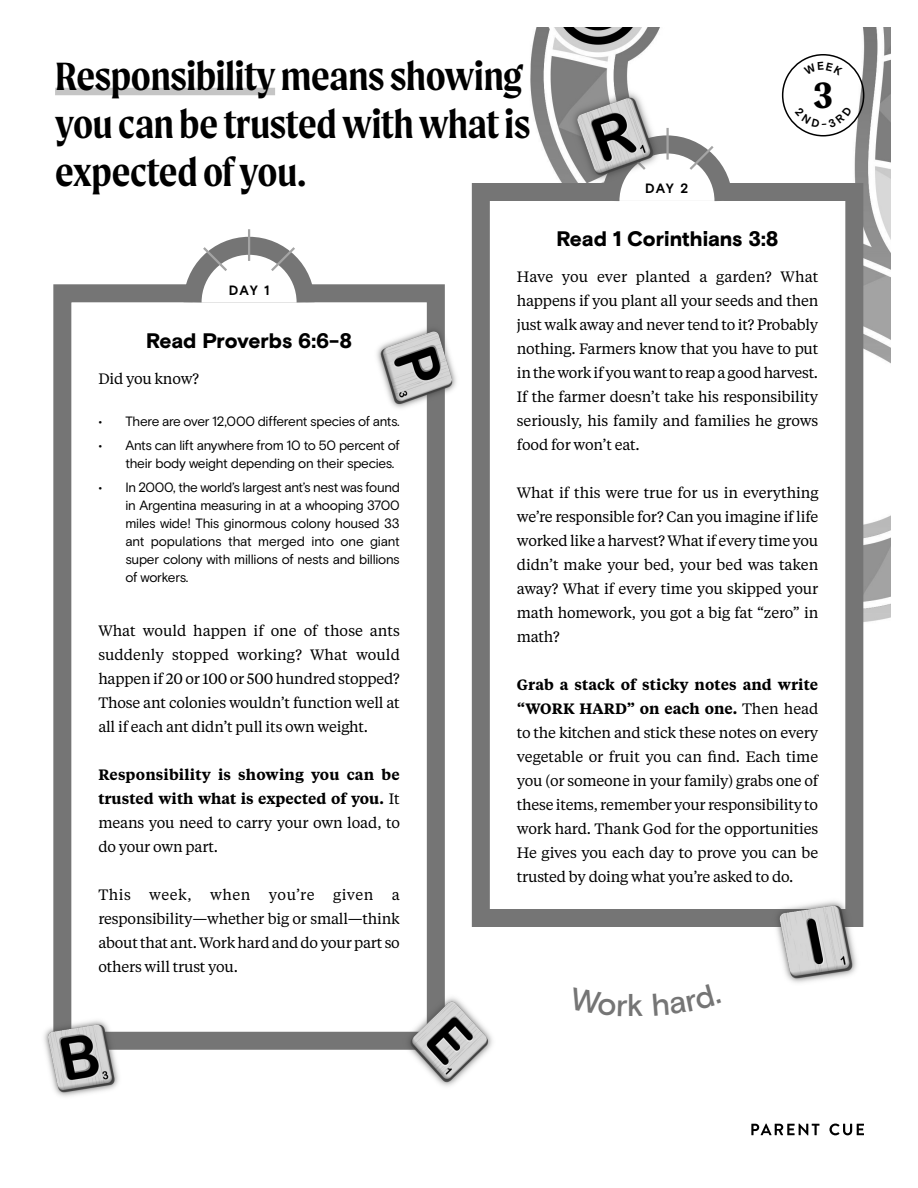
<style>
.page{position:relative;width:918px;height:1188px;background:#fff}
.page>*{position:absolute;margin:0;border:0;box-sizing:border-box;transform-origin:0 0}
.t1{font:600 42px/48px "Moret";letter-spacing:-.005em;color:#000}
.Week_Number{font:700 39px "Moret";color:#000}
.t2{font:500 31.5px "Basis Grotesque";color:#757575}
.Daily_Scripture{font:900 21px "Basis Grotesque";letter-spacing:-.015em;color:#000}
.Body_Copy{font:15px/24px "Tiempos Text";letter-spacing:-.015em;color:#000;text-align:justify}
.Body_Copy-2{font:600 15px/24px "Tiempos Text";letter-spacing:.005em;color:#000;text-align:justify}
.t3{font:13.5px/18px "Basis Grotesque";letter-spacing:-.015em;color:#000}
.Day_Marker_-_2nd-3rd{font:700 13.5px "Basis Grotesque";letter-spacing:.07em;color:#000}
.s1{font-weight:400}
.s2{font-weight:600}
</style>
<div class="page">
<img style="left:530px;top:27px;width:361px;height:612px">
<div style="left:53px;top:284px;width:392px;height:766px;border:18px solid #757575"></div>
<div style="left:481px;top:192px;width:373px;height:726px;background:#fff"></div>
<div style="left:472px;top:183px;width:391px;height:744px;border:18px solid #757575"></div>
<svg style="left:175px;top:229px;width:149px;height:74px"></svg>
<svg style="left:751px;top:1124px;width:68px;height:11px"></svg>
<svg style="left:829px;top:1124px;width:35px;height:11px"></svg>
<svg style="left:592px;top:126px;width:149px;height:76px"></svg>
<div style="left:620px;top:201px;width:94px;height:9px;background:#fff"></div>
<div style="left:782px;top:54px;width:82px;height:82px;border:2px solid #000;border-radius:50%"></div>
<div style="left:55px;top:88px;width:220px;height:7px;background:#c5c5c5"></div>
<img style="left:44px;top:1011px;width:91px;height:86px">
<img style="left:766px;top:894px;width:98px;height:89px">
<img style="left:377px;top:320px;width:79px;height:98px">
<img style="left:403px;top:991px;width:90px;height:95px">
<img style="left:565px;top:89px;width:104px;height:98px">
<svg style="left:804px;top:62px;width:39px;height:13px"></svg>
<svg style="left:795px;top:107px;width:57px;height:21px"></svg>
<h1 class="t1" style="left:55px;top:52px;width:477px">Responsibility means showing you can be trusted with what is expected of you.</h1>
<p class="Day_Marker_-_2nd-3rd" style="left:645px;top:181px;width:45px">DAY 2</p>
<p class="Week_Number" style="left:814px;top:72px;width:21px">3</p>
<p class="Day_Marker_-_2nd-3rd" style="left:229px;top:282px;width:42px">DAY 1</p>
<p class="Daily_Scripture" style="left:146px;top:328px;width:207px">Read Proverbs 6:6-8</p>
<p class="Body_Copy" style="left:98px;top:366px;width:102px">Did you know?</p>
<p class="t3" style="left:98px;top:413px;width:303px">• There are over 12,000 different species of ants.</p>
<p class="t3" style="left:125px;top:437px;width:276px;text-indent:-27px">• Ants can lift anywhere from 10 to 50 percent of their body weight depending on their species.</p>
<p class="t3" style="left:125px;top:479px;width:276px;text-align:justify;text-indent:-27px">• In 2000, the world’s largest ant’s nest was found in Argentina measuring in at a whooping 3700 miles wide! This ginormous colony housed 33 ant populations that merged into one giant super colony with millions of nests and billions of workers.</p>
<p class="Body_Copy" style="left:98px;top:618px;width:303px">What would happen if one of those ants suddenly stopped working? What would happen if 20 or 100 or 500 hundred stopped?<br>Those ant colonies wouldn’t function well at all if each ant didn’t pull its own weight.</p>
<p class="Body_Copy-2" style="left:98px;top:762px;width:303px">Responsibility is showing you can be trusted with what is expected of you. <span class="s1">It means you need to carry your own load, to do your own part.</span></p>
<p class="Body_Copy" style="left:98px;top:882px;width:303px">This week, when you’re given a responsibility—whether big or small—think about that ant. Work hard and do your part so others will trust you.</p>
<p class="Daily_Scripture" style="left:557px;top:226px;width:224px">Read 1 Corinthians 3:8</p>
<p class="Body_Copy" style="left:517px;top:264px;width:303px">Have you ever planted a garden? What happens if you plant all your seeds and then just walk away and never tend to it? Probably nothing. Farmers know that you have to put in the work if you want to reap a good harvest.<br>If the farmer doesn’t take his responsibility seriously, his family and families he grows food for won’t eat.</p>
<p class="Body_Copy" style="left:517px;top:480px;width:303px">What if this were true for us in everything we’re responsible for? Can you imagine if life worked like a harvest? What if every time you didn’t make your bed, your bed was taken away? What if every time you skipped your math homework, you got a big fat “zero” in math?</p>
<p class="Body_Copy" style="left:517px;top:672px;width:303px"><span class="s2">Grab a stack of sticky notes and write “WORK HARD” on each one.</span> Then head to the kitchen and stick these notes on every vegetable or fruit you can find. Each time you (or someone in your family) grabs one of these items, remember your responsibility to work hard. Thank God for the opportunities He gives you each day to prove you can be trusted by doing what you’re asked to do.</p>
<h3 class="t2" style="left:627px;top:987px;width:18px">k</h3>
</div>
